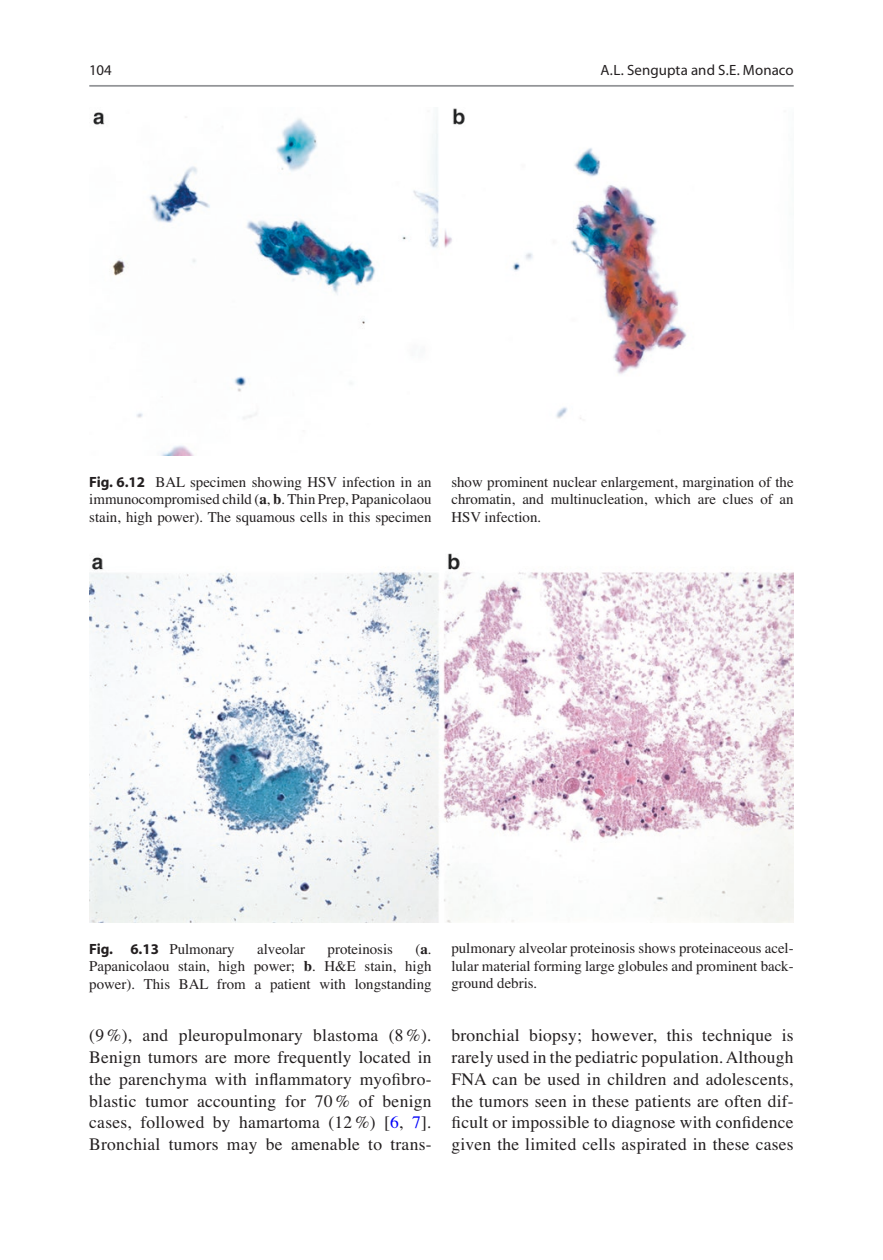
<style>
.page{position:relative;width:883px;height:1260px;background:#fff}
.page>*{position:absolute;margin:0;border:0;box-sizing:border-box;transform-origin:0 0}
.t1{font:17.5px/21.9px "Cyvjnj Times";letter-spacing:.015em;color:#231f20;text-align:justify}
.t2{font:14.88px/17.5px "Cyvjnj Times";color:#231f20;text-align:justify}
.t3{font:14.88px "Gnfwcv Myriad";letter-spacing:.005em;color:#231f20}
.t4{font:14.88px "Xvqsbh Myriad";color:#231f20}
.s1{font-family:"Yktyfs Myriad";font-weight:700}
.s2{font-family:"Xffbrq Times";font-weight:700}
.s3{color:#0000fa}
</style>
<div class="page">
<img style="left:93px;top:108px;width:594px;height:348px">
<img style="left:89px;top:554px;width:705px;height:369px">
<hr style="left:89px;top:85px;width:705px;height:2px;background:#939598">
<p class="t4" style="left:89px;top:63px;width:24px">104</p>
<p class="t3" style="left:600px;top:63px;width:195px">A.L. Sengupta and S.E. Monaco</p>
<p class="t2" style="left:89px;top:474px;width:344px"><span class="s1">Fig. 6.12</span> BAL specimen showing HSV infection in an immunocompromised child (<span class="s2">a</span>, <span class="s2">b</span>. Thin Prep, Papanicolaou stain, high power). The squamous cells in this specimen</p>
<p class="t2" style="left:451px;top:474px;width:344px">show prominent nuclear enlargement, margination of the chromatin, and multinucleation, which are clues of an HSV infection.</p>
<p class="t2" style="left:89px;top:941px;width:344px;text-indent:326px">(<span class="s2">a</span>.<br>Papanicolaou stain, high power; <span class="s2">b</span>. H&amp;E stain, high power). This BAL from a patient with longstanding</p>
<p class="t2" style="left:451px;top:941px;width:344px">pulmonary alveolar proteinosis shows proteinaceous acel&shy;lular material forming large globules and prominent back&shy;ground debris.</p>
<p class="t2" style="left:89px;top:941px;width:147px"><span class="s1">Fig. 6.13</span> Pulmonary</p>
<p class="t2" style="left:257px;top:941px;width:49px">alveolar</p>
<p class="t2" style="left:328px;top:941px;width:67px">proteinosis</p>
<p class="t1" style="left:89px;top:1026px;width:344px">(9 %), and pleuropulmonary blastoma (8 %).<br>Benign tumors are more frequently located in the parenchyma with inflammatory myofibro&shy;blastic tumor accounting for 70 % of benign cases, followed by hamartoma (12 %) [<span class="s3">6</span>, <span class="s3">7</span>].<br>Bronchial tumors may be amenable to trans-</p>
<p class="t1" style="left:451px;top:1026px;width:344px">bronchial biopsy; however, this technique is rarely used in the pediatric population. Although FNA can be used in children and adolescents, the tumors seen in these patients are often dif&shy;ficult or impossible to diagnose with confidence given the limited cells aspirated in these cases</p>
</div>
